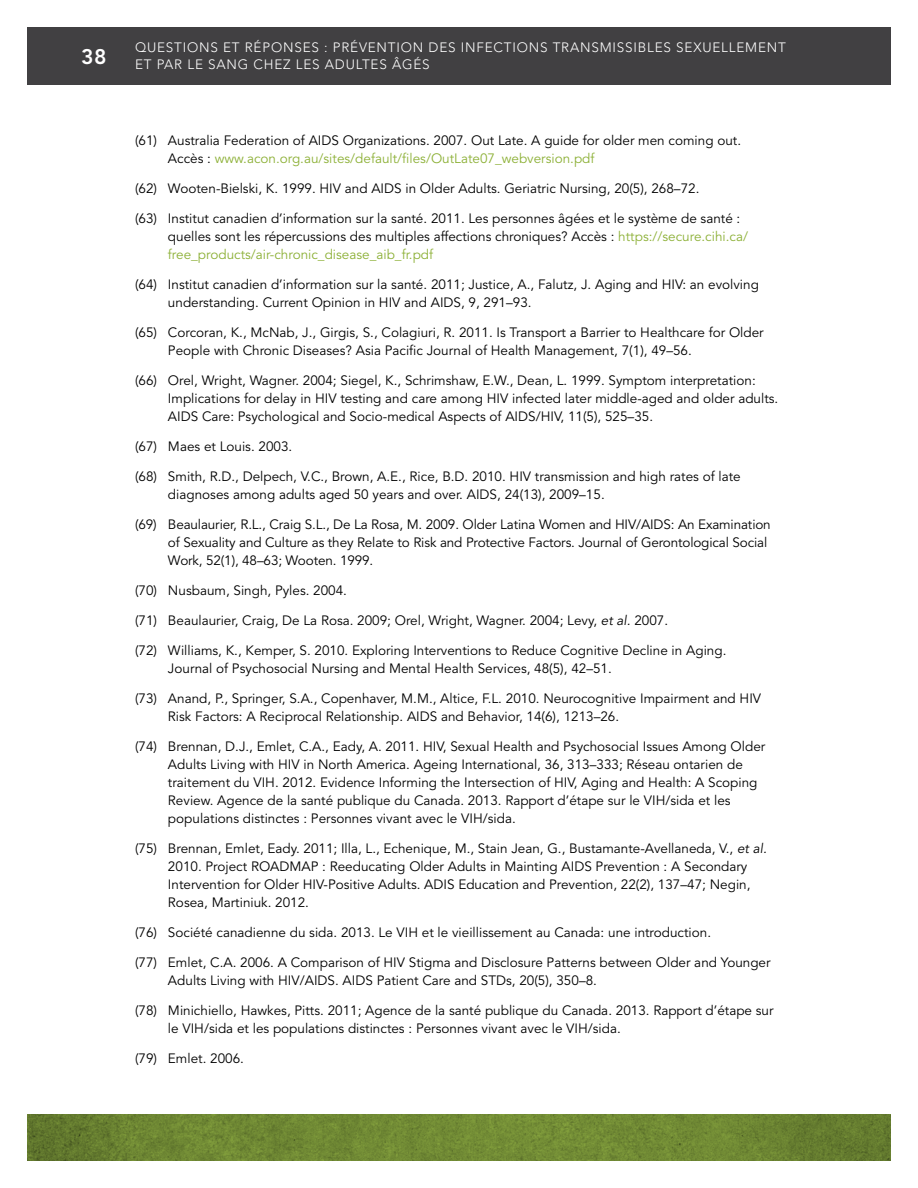
<style>
.page{position:relative;width:918px;height:1188px;background:#fff}
.page>*{position:absolute;margin:0;border:0;box-sizing:border-box;transform-origin:0 0}
.t1{font:800 21px "Avenir LT Std";color:#fff}
.t2{font:13.5px/18px "Avenir LT Std";color:#000}
.t3{font:300 13.5px/16.5px "Avenir LT Std";letter-spacing:.06em;color:#fff}
.s1{color:#8cb036}
.s2{font-style:italic}
</style>
<div class="page">
<svg style="left:27px;top:1115px;width:864px;height:46px;background:#6d8533"></svg>
<div style="left:27px;top:27px;width:113px;height:57px;background:#414042"></div>
<div style="left:135px;top:27px;width:756px;height:57px;background:#414042"></div>
<h1 class="t1" style="left:81px;top:44px;width:27px">38</h1>
<p class="t3" style="left:135px;top:40px;width:652px">QUESTIONS ET RÉPONSES : PRÉVENTION DES INFECTIONS TRANSMISSIBLES SEXUELLEMENT<br>ET PAR LE SANG CHEZ LES ADULTES ÂGÉS</p>
<p class="t2" style="left:168px;top:132px;width:575px;text-indent:-33px">(61) Australia Federation of AIDS Organizations. 2007. Out Late. A guide for older men coming out.<br>Accès : <span class="s1">www.acon.org.au/sites/default/files/OutLate07_webversion.pdf</span></p>
<p class="t2" style="left:135px;top:180px;width:566px">(62) Wooten-Bielski, K. 1999. HIV and AIDS in Older Adults. Geriatric Nursing, 20(5), 268–72.</p>
<p class="t2" style="left:168px;top:210px;width:582px;text-indent:-33px">(63) Institut canadien d’information sur la santé. 2011. Les personnes âgées et le système de santé : quelles sont les répercussions des multiples affections chroniques? Accès : <span class="s1">https://secure.cihi.ca/ free_products/air-chronic_disease_aib_fr.pdf</span></p>
<p class="t2" style="left:168px;top:276px;width:592px;text-indent:-33px">(64) Institut canadien d’information sur la santé. 2011; Justice, A., Falutz, J. Aging and HIV: an evolving understanding. Current Opinion in HIV and AIDS, 9, 291–93.</p>
<p class="t2" style="left:168px;top:324px;width:597px;text-indent:-33px">(65) Corcoran, K., McNab, J., Girgis, S., Colagiuri, R. 2011. Is Transport a Barrier to Healthcare for Older<br>People with Chronic Diseases? Asia Pacific Journal of Health Management, 7(1), 49–56.</p>
<p class="t2" style="left:168px;top:372px;width:612px;text-indent:-33px">(66) Orel, Wright, Wagner. 2004; Siegel, K., Schrimshaw, E.W., Dean, L. 1999. Symptom interpretation:<br>Implications for delay in HIV testing and care among HIV infected later middle-aged and older adults.<br>AIDS Care: Psychological and Socio-medical Aspects of AIDS/HIV, 11(5), 525–35.</p>
<p class="t2" style="left:135px;top:438px;width:159px">(67) Maes et Louis. 2003.</p>
<p class="t2" style="left:168px;top:468px;width:574px;text-indent:-33px">(68) Smith, R.D., Delpech, V.C., Brown, A.E., Rice, B.D. 2010. HIV transmission and high rates of late diagnoses among adults aged 50 years and over. AIDS, 24(13), 2009–15.</p>
<p class="t2" style="left:168px;top:516px;width:604px;text-indent:-33px">(69) Beaulaurier, R.L., Craig S.L., De La Rosa, M. 2009. Older Latina Women and HIV/AIDS: An Examination of Sexuality and Culture as they Relate to Risk and Protective Factors. Journal of Gerontological Social<br>Work, 52(1), 48–63; Wooten. 1999.</p>
<p class="t2" style="left:135px;top:582px;width:214px">(70) Nusbaum, Singh, Pyles. 2004.</p>
<p class="t2" style="left:135px;top:612px;width:535px">(71) Beaulaurier, Craig, De La Rosa. 2009; Orel, Wright, Wagner. 2004; Levy, <span class="s2">et al.</span> 2007.</p>
<p class="t2" style="left:168px;top:642px;width:560px;text-indent:-33px">(72) Williams, K., Kemper, S. 2010. Exploring Interventions to Reduce Cognitive Decline in Aging.<br>Journal of Psychosocial Nursing and Mental Health Services, 48(5), 42–51.</p>
<p class="t2" style="left:168px;top:690px;width:595px;text-indent:-33px">(73) Anand, P., Springer, S.A., Copenhaver, M.M., Altice, F.L. 2010. Neurocognitive Impairment and HIV<br>Risk Factors: A Reciprocal Relationship. AIDS and Behavior, 14(6), 1213–26.</p>
<p class="t2" style="left:168px;top:738px;width:599px;text-indent:-33px">(74) Brennan, D.J., Emlet, C.A., Eady, A. 2011. HIV, Sexual Health and Psychosocial Issues Among Older Adults Living with HIV in North America. Ageing International, 36, 313–333; Réseau ontarien de traitement du VIH. 2012. Evidence Informing the Intersection of HIV, Aging and Health: A Scoping Review. Agence de la santé publique du Canada. 2013. Rapport d’étape sur le VIH/sida et les populations distinctes : Personnes vivant avec le VIH/sida.</p>
<p class="t2" style="left:168px;top:840px;width:600px;text-indent:-33px">(75) Brennan, Emlet, Eady. 2011; Illa, L., Echenique, M., Stain Jean, G., Bustamante-Avellaneda, V., <span class="s2">et al.<br></span>2010. Project ROADMAP : Reeducating Older Adults in Mainting AIDS Prevention : A Secondary Intervention for Older HIV-Positive Adults. ADIS Education and Prevention, 22(2), 137–47; Negin, Rosea, Martiniuk. 2012.</p>
<p class="t2" style="left:135px;top:924px;width:578px">(76) Société canadienne du sida. 2013. Le VIH et le vieillissement au Canada: une introduction.</p>
<p class="t2" style="left:168px;top:954px;width:604px;text-indent:-33px">(77) Emlet, C.A. 2006. A Comparison of HIV Stigma and Disclosure Patterns between Older and Younger<br>Adults Living with HIV/AIDS. AIDS Patient Care and STDs, 20(5), 350–8.</p>
<p class="t2" style="left:168px;top:1002px;width:607px;text-indent:-33px">(78) Minichiello, Hawkes, Pitts. 2011; Agence de la santé publique du Canada. 2013. Rapport d’étape sur le VIH/sida et les populations distinctes : Personnes vivant avec le VIH/sida.</p>
<p class="t2" style="left:135px;top:1050px;width:111px">(79) Emlet. 2006.</p>
</div>
